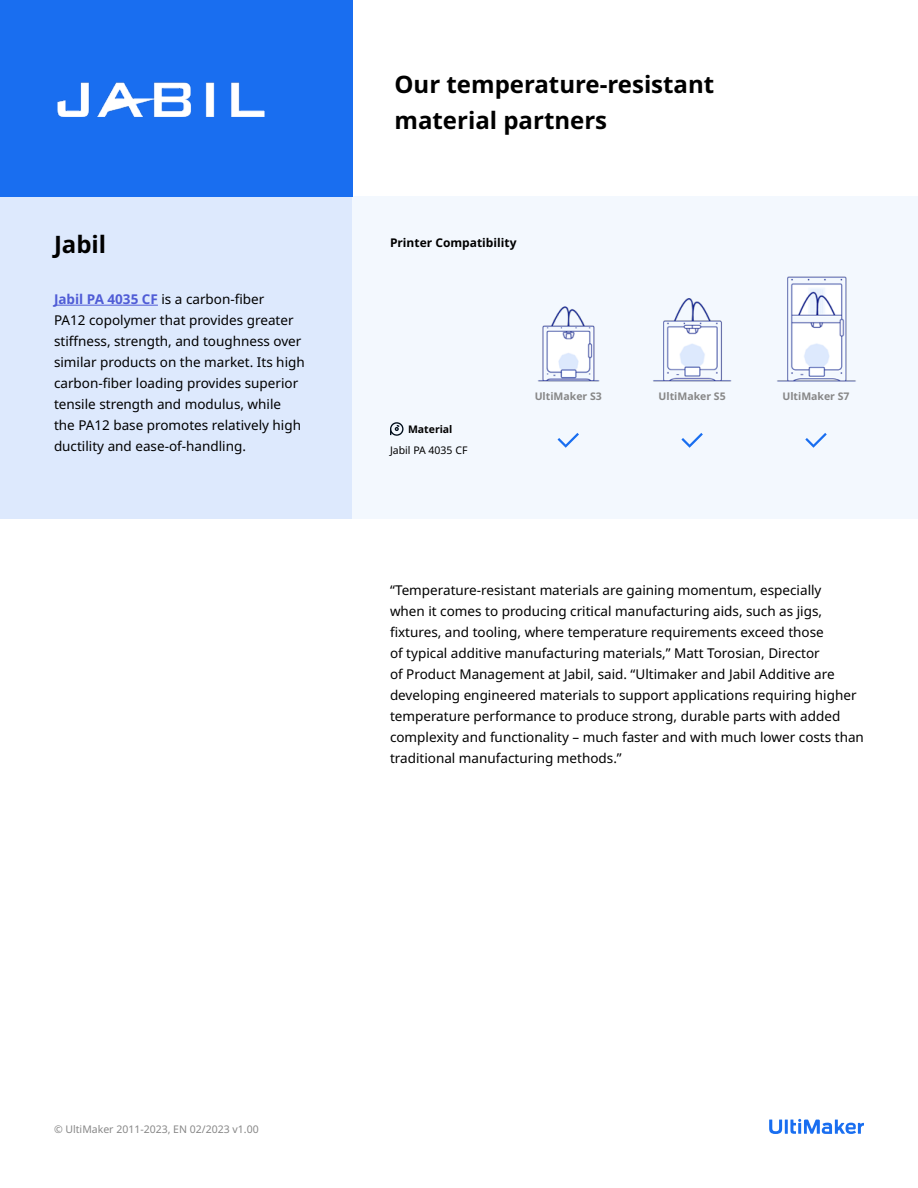
<style>
.page{position:relative;width:918px;height:1188px;background:#fff}
.page>*{position:absolute;margin:0;border:0;box-sizing:border-box;transform-origin:0 0}
.t1{font:700 24px/36px "Noto Sans";color:#000}
.t2{font:13.5px/21px "Noto Sans";color:#000}
.t3{font:700 12px "Noto Sans";color:#000}
.t4{font:10.5px "Noto Sans";color:#878787}
.t5{font:700 10.5px "Noto Sans";color:#878787}
.t6{font:10.5px "Noto Sans";color:#000}
.t7{font:700 10.5px "Noto Sans";color:#000}
.s1{font-weight:700;color:#4f5cd6}
</style>
<div class="page">
<svg style="left:769px;top:1119px;width:95px;height:15px"></svg>
<div style="left:0;top:197px;width:352px;height:322px;background:#dde9fd"></div>
<div style="left:352px;top:197px;width:566px;height:322px;background:#f3f8fe"></div>
<hr style="left:54px;top:305px;width:104px;height:1px;background:#4f5cd6">
<img style="left:537px;top:306px;width:63px;height:76px">
<img style="left:653px;top:298px;width:79px;height:84px">
<img style="left:777px;top:276px;width:79px;height:106px">
<svg style="left:558px;top:433px;width:21px;height:15px"></svg>
<svg style="left:681px;top:433px;width:22px;height:15px"></svg>
<svg style="left:805px;top:433px;width:22px;height:15px"></svg>
<svg style="left:390px;top:422px;width:14px;height:14px"></svg>
<div style="left:0;top:0;width:352px;height:196px;background:#196ef0"></div>
<img style="left:57px;top:82px;width:208px;height:34px">
<h1 class="t1" style="left:54px;top:227px;width:54px">Jabil</h1>
<p class="t2" style="left:54px;top:289px;width:252px"><span class="s1">Jabil PA 4035 CF</span> is a carbon-fiber<br>PA12 copolymer that provides greater stiffness, strength, and toughness over similar products on the market. Its high carbon-fiber loading provides superior tensile strength and modulus, while the PA12 base promotes relatively high ductility and ease-of-handling.</p>
<h1 class="t1" style="left:394px;top:67px;width:321px">Our temperature-resistant material partners</h1>
<p class="t3" style="left:390px;top:236px;width:128px">Printer Compatibility</p>
<p class="t7" style="left:408px;top:424px;width:46px">Material</p>
<p class="t6" style="left:390px;top:444px;width:79px">Jabil PA 4035 CF</p>
<p class="t5" style="left:535px;top:390px;width:69px">UltiMaker S3</p>
<p class="t5" style="left:659px;top:390px;width:69px">UltiMaker S5</p>
<p class="t5" style="left:782px;top:390px;width:69px">UltiMaker S7</p>
<p class="t2" style="left:390px;top:580px;width:475px">“Temperature-resistant materials are gaining momentum, especially<br>when it comes to producing critical manufacturing aids, such as jigs, fixtures, and tooling, where temperature requirements exceed those<br>of typical additive manufacturing materials,” Matt Torosian, Director<br>of Product Management at Jabil, said. “Ultimaker and Jabil Additive are developing engineered materials to support applications requiring higher temperature performance to produce strong, durable parts with added complexity and functionality – much faster and with much lower costs than traditional manufacturing methods.”</p>
<p class="t4" style="left:54px;top:1123px;width:206px">© UltiMaker 2011-2023, EN 02/2023 v1.00</p>
</div>
